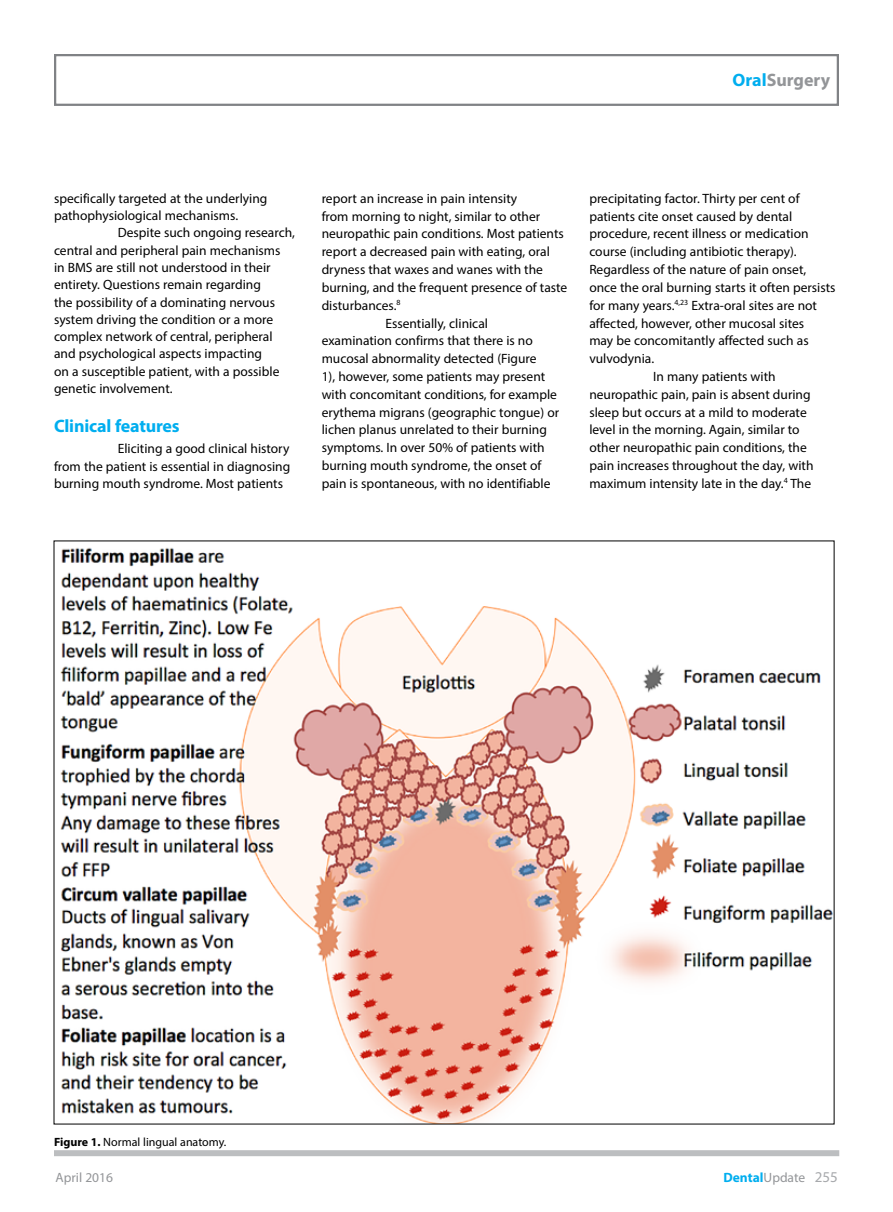
<style>
.page{position:relative;width:893px;height:1212px;background:#fff}
.page>*{position:absolute;margin:0;border:0;box-sizing:border-box;transform-origin:0 0}
.t1{font:700 18px "Myriad Pro";letter-spacing:-.01em;color:#00aeef}
.t2{font:700 18px "Myriad Pro";color:#939598}
.t3{font:13.5px/17.2px "Myriad Pro";color:#000;text-align:justify}
.t4{font:700 13.5px "Myriad Pro";color:#00aeef}
.t5{font:13.5px "Myriad Pro";color:#939598}
.t6{font:12px "Myriad Pro";color:#000}
.s1{color:#00aeef}
.s2{font-weight:700}
.s3{font-weight:400;color:#939598}
.s4{font-weight:400;font-size:15px;color:#a7a9ac}
</style>
<div class="page">
<div style="left:54px;top:54px;width:785px;height:52px;border:2px solid #808285"></div>
<img style="left:60px;top:547px;width:772px;height:575px">
<div style="left:54px;top:1150px;width:785px;height:6px;background:#bcbec0"></div>
<h1 class="t2" style="left:733px;top:68px;width:99px"><span class="s1">Oral</span>Surgery</h1>
<p class="t3" style="left:54px;top:189px;width:215px">specifically targeted at the underlying</p>
<p class="t3" style="left:54px;top:207px;width:186px">pathophysiological mechanisms.</p>
<p class="t3" style="left:118px;top:224px;width:179px">Despite such ongoing research,</p>
<p class="t3" style="left:54px;top:241px;width:228px">central and peripheral pain mechanisms</p>
<p class="t3" style="left:54px;top:259px;width:218px">in BMS are still not understood in their</p>
<p class="t3" style="left:54px;top:276px;width:208px">entirety. Questions remain regarding</p>
<p class="t3" style="left:54px;top:293px;width:223px">the possibility of a dominating nervous</p>
<p class="t3" style="left:54px;top:310px;width:221px">system driving the condition or a more</p>
<p class="t3" style="left:54px;top:328px;width:220px">complex network of central, peripheral</p>
<p class="t3" style="left:54px;top:345px;width:210px">and psychological aspects impacting</p>
<p class="t3" style="left:54px;top:362px;width:227px">on a susceptible patient, with a possible</p>
<p class="t3" style="left:54px;top:380px;width:120px">genetic involvement.</p>
<h1 class="t1" style="left:54px;top:414px;width:127px">Clinical features</h1>
<p class="t3" style="left:54px;top:440px;width:238px;text-indent:64px">Eliciting a good clinical history from the patient is essential in diagnosing burning mouth syndrome. Most patients</p>
<p class="t3" style="left:322px;top:189px;width:197px">report an increase in pain intensity</p>
<p class="t3" style="left:322px;top:207px;width:220px">from morning to night, similar to other</p>
<p class="t3" style="left:322px;top:225px;width:244px">neuropathic pain conditions. Most patients</p>
<p class="t3" style="left:322px;top:243px;width:230px">report a decreased pain with eating, oral</p>
<p class="t3" style="left:322px;top:261px;width:223px">dryness that waxes and wanes with the</p>
<p class="t3" style="left:322px;top:279px;width:247px">burning, and the frequent presence of taste</p>
<p class="t3" style="left:322px;top:296px;width:80px">disturbances.<sup>8</sup></p>
<p class="t3" style="left:385px;top:314px;width:104px">Essentially, clinical</p>
<p class="t3" style="left:322px;top:332px;width:213px">examination confirms that there is no</p>
<p class="t3" style="left:322px;top:350px;width:216px">mucosal abnormality detected (Figure</p>
<p class="t3" style="left:322px;top:368px;width:225px">1), however, some patients may present</p>
<p class="t3" style="left:322px;top:385px;width:237px">with concomitant conditions, for example</p>
<p class="t3" style="left:322px;top:403px;width:239px">erythema migrans (geographic tongue) or</p>
<p class="t3" style="left:322px;top:421px;width:227px">lichen planus unrelated to their burning</p>
<p class="t3" style="left:322px;top:439px;width:225px">symptoms. In over 50% of patients with</p>
<p class="t3" style="left:322px;top:457px;width:221px">burning mouth syndrome, the onset of</p>
<p class="t3" style="left:322px;top:474px;width:230px">pain is spontaneous, with no identifiable</p>
<p class="t3" style="left:589px;top:189px;width:212px">precipitating factor. Thirty per cent of</p>
<p class="t3" style="left:589px;top:207px;width:204px">patients cite onset caused by dental</p>
<p class="t3" style="left:589px;top:225px;width:221px">procedure, recent illness or medication</p>
<p class="t3" style="left:589px;top:243px;width:209px">course (including antibiotic therapy).</p>
<p class="t3" style="left:589px;top:261px;width:218px">Regardless of the nature of pain onset,</p>
<p class="t3" style="left:589px;top:279px;width:248px">once the oral burning starts it often persists</p>
<p class="t3" style="left:589px;top:296px;width:229px">for many years.<sup>4,23</sup> Extra-oral sites are not</p>
<p class="t3" style="left:589px;top:314px;width:216px">affected, however, other mucosal sites</p>
<p class="t3" style="left:589px;top:332px;width:221px">may be concomitantly affected such as</p>
<p class="t3" style="left:589px;top:350px;width:66px">vulvodynia.</p>
<p class="t3" style="left:653px;top:368px;width:124px">In many patients with</p>
<p class="t3" style="left:589px;top:385px;width:223px">neuropathic pain, pain is absent during</p>
<p class="t3" style="left:589px;top:403px;width:219px">sleep but occurs at a mild to moderate</p>
<p class="t3" style="left:589px;top:421px;width:212px">level in the morning. Again, similar to</p>
<p class="t3" style="left:589px;top:439px;width:219px">other neuropathic pain conditions, the</p>
<p class="t3" style="left:589px;top:457px;width:226px">pain increases throughout the day, with</p>
<p class="t3" style="left:589px;top:474px;width:223px">maximum intensity late in the day.<sup>4</sup> The</p>
<p class="t6" style="left:54px;top:1134px;width:174px"><span class="s2">Figure 1.</span> Normal lingual anatomy.</p>
<p class="t5" style="left:56px;top:1168px;width:59px">April 2016</p>
<p class="t4" style="left:723px;top:1168px;width:116px">Dental<span class="s3">Update</span> <span class="s4">255</span></p>
</div>
